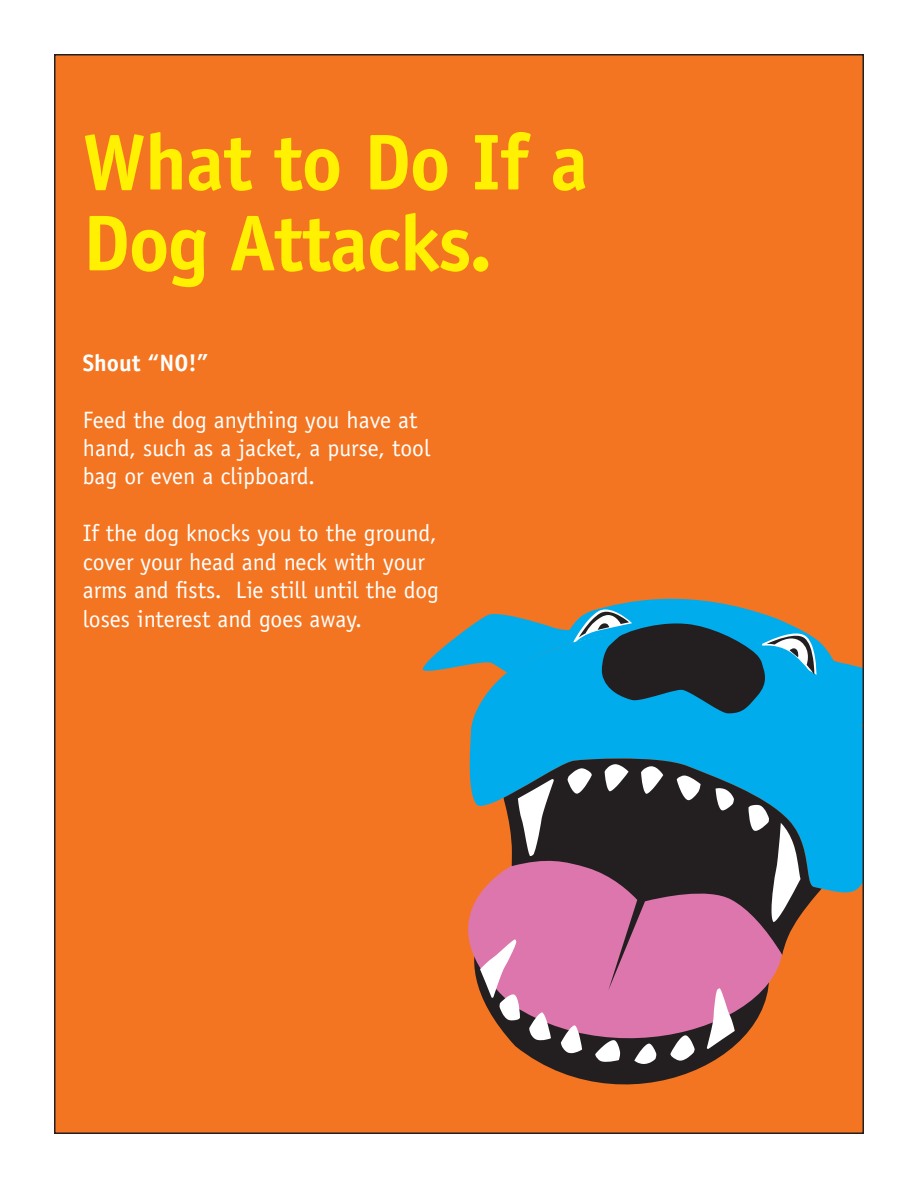
<style>
.page{position:relative;width:918px;height:1188px;background:#fff}
.page>*{position:absolute;margin:0;border:0;box-sizing:border-box;transform-origin:0 0}
.t1{font:700 79.5px/80.8px "Officina Sans Std";letter-spacing:-.015em;color:#fff101}
.t2{font:23.7px/28.5px "Officina Sans Std";color:#fff}
.t3{font:700 23.7px "Officina Sans Std";color:#fff}
</style>
<div class="page">
<div style="left:54px;top:54px;width:810px;height:1080px;background:#f47521"></div>
<svg style="left:468px;top:926px;width:300px;height:159px"></svg>
<svg style="left:504px;top:926px;width:290px;height:64px;background:#d772a1"></svg>
<svg style="left:423px;top:598px;width:438px;height:328px"></svg>
<svg style="left:634px;top:1044px;width:23px;height:20px"></svg>
<svg style="left:595px;top:1040px;width:26px;height:22px"></svg>
<svg style="left:561px;top:1025px;width:21px;height:28px"></svg>
<svg style="left:529px;top:1012px;width:22px;height:29px"></svg>
<svg style="left:670px;top:1035px;width:25px;height:26px"></svg>
<svg style="left:707px;top:988px;width:28px;height:61px;background:#c6a4b5"></svg>
<svg style="left:480px;top:939px;width:40px;height:82px;background:#ca97a9"></svg>
<p class="t1" style="left:83px;top:121px;width:507px">What to Do If a<br>Dog Attacks.</p>
<p class="t3" style="left:83px;top:348px;width:127px">Shout “NO!”</p>
<p class="t2" style="left:83px;top:405px;width:349px">Feed the dog anything you have at hand, such as a jacket, a purse, tool bag or even a clipboard.</p>
<p class="t2" style="left:83px;top:519px;width:358px">If the dog knocks you to the ground, cover your head and neck with your arms and fists. Lie still until the dog loses interest and goes away.</p>
</div>
